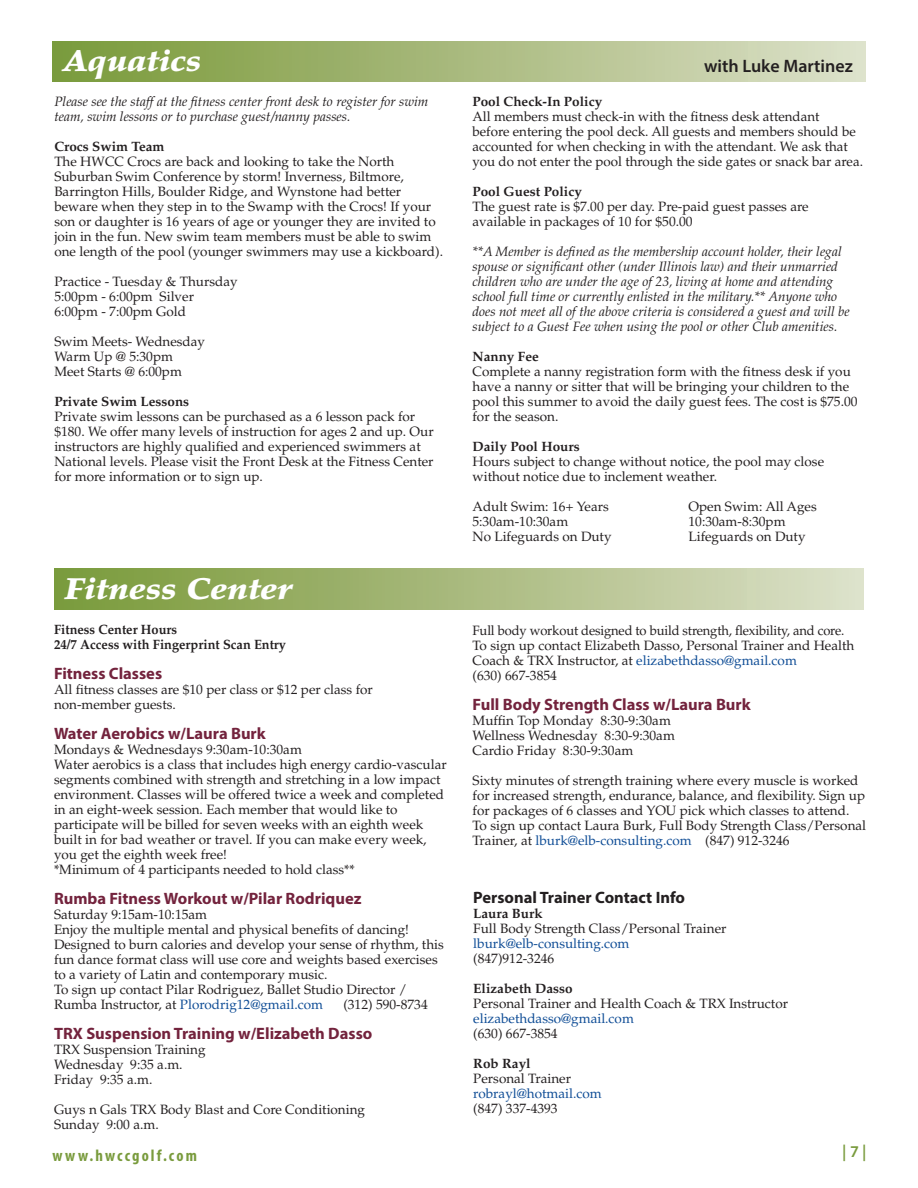
<style>
.page{position:relative;width:918px;height:1188px;background:#fff}
.page>*{position:absolute;margin:0;border:0;box-sizing:border-box;transform-origin:0 0}
.t1{font:italic 900 30px "Palatino";color:#fff;scale:1.11 1}
.t2{font:600 18px "Myriad Pro";color:#231f20}
.t3{font:700 16.5px "Myriad Pro";color:#73233d}
.t4{font:700 16.5px "Myriad Pro";color:#231f20}
.t5{font:700 condensed 16.5px "Myriad Pro";letter-spacing:.13em;color:#799b3d}
.t6{font:600 16.5px "Myriad Pro";color:#799b3d}
.t7{font:13.5px/15px "Palatino";color:#231f20}
.t8{font:italic 13.5px/15px "Palatino";color:#231f20}
.t9{font:13.5px/15px "Palatino";color:#231f20;scale:.96 1}
.t10{font:700 13.5px "Palatino";color:#231f20}
.t11{font:13.5px "Palatino";color:#0f4d96}
.t12{font:700 13.5px/15px "Palatino";color:#231f20;scale:.95 1}
.s1{color:#0f4d96}
</style>
<div class="page">
<div style="left:54px;top:569px;width:810px;height:40px;background:linear-gradient(to right,#789837,#dcdfc8)"></div>
<div style="left:53px;top:41px;width:812px;height:41px;background:linear-gradient(to right,#789837,#dcdfc8)"></div>
<h1 class="t1" style="left:63px;top:43px;width:126px">Aquatics</h1>
<h2 class="t2" style="left:704px;top:55px;width:150px">with Luke Martinez</h2>
<p class="t10" style="left:472px;top:94px;width:131px">Pool Check-In Policy</p>
<p class="t7" style="left:472px;top:109px;width:392px">All members must check-in with the fitness desk attendant<br>before entering the pool deck. All guests and members should be accounted for when checking in with the attendant. We ask that you do not enter the pool through the side gates or snack bar area.</p>
<p class="t10" style="left:472px;top:184px;width:111px">Pool Guest Policy</p>
<p class="t7" style="left:472px;top:199px;width:338px">The guest rate is $7.00 per day. Pre-paid guest passes are available in packages of 10 for $50.00</p>
<p class="t8" style="left:472px;top:244px;width:379px">**A Member is defined as the membership account holder, their legal spouse or significant other (under Illinois law) and their unmarried children who are under the age of 23, living at home and attending school full time or currently enlisted in the military.** Anyone who does not meet all of the above criteria is considered a guest and will be subject to a Guest Fee when using the pool or other Club amenities.</p>
<p class="t10" style="left:472px;top:349px;width:68px">Nanny Fee</p>
<p class="t7" style="left:472px;top:364px;width:387px">Complete a nanny registration form with the fitness desk if you have a nanny or sitter that will be bringing your children to the pool this summer to avoid the daily guest fees. The cost is $75.00 for the season.</p>
<p class="t10" style="left:472px;top:439px;width:109px">Daily Pool Hours</p>
<p class="t7" style="left:472px;top:454px;width:353px">Hours subject to change without notice, the pool may close without notice due to inclement weather.</p>
<p class="t7" style="left:472px;top:499px;width:138px">Adult Swim: 16+ Years</p>
<p class="t7" style="left:688px;top:499px;width:130px">Open Swim: All Ages</p>
<p class="t7" style="left:472px;top:514px;width:97px">5:30am-10:30am</p>
<p class="t7" style="left:688px;top:514px;width:99px">10:30am-8:30pm</p>
<p class="t7" style="left:472px;top:529px;width:141px">No Lifeguards on Duty</p>
<p class="t7" style="left:688px;top:529px;width:119px">Lifeguards on Duty</p>
<p class="t8" style="left:54px;top:94px;width:376px">Please see the staff at the fitness center front desk to register for swim team, swim lessons or to purchase guest/nanny passes.</p>
<p class="t10" style="left:54px;top:138px;width:112px">Crocs Swim Team</p>
<p class="t7" style="left:54px;top:154px;width:390px">The HWCC Crocs are back and looking to take the North Suburban Swim Conference by storm! Inverness, Biltmore, Barrington Hills, Boulder Ridge, and Wynstone had better beware when they step in to the Swamp with the Crocs! If your son or daughter is 16 years of age or younger they are invited to join in the fun. New swim team members must be able to swim one length of the pool (younger swimmers may use a kickboard).</p>
<p class="t7" style="left:54px;top:274px;width:185px">Practice - Tuesday &amp; Thursday<br>5:00pm - 6:00pm Silver<br>6:00pm - 7:00pm Gold</p>
<p class="t7" style="left:54px;top:334px;width:152px">Swim Meets- Wednesday<br>Warm Up @ 5:30pm<br>Meet Starts @ 6:00pm</p>
<p class="t10" style="left:54px;top:393px;width:136px">Private Swim Lessons</p>
<p class="t7" style="left:54px;top:409px;width:381px">Private swim lessons can be purchased as a 6 lesson pack for $180. We offer many levels of instruction for ages 2 and up. Our instructors are highly qualified and experienced swimmers at National levels. Please visit the Front Desk at the Fitness Center for more information or to sign up.</p>
<h1 class="t1" style="left:64px;top:570px;width:207px">Fitness Center</h1>
<p class="t12" style="left:54px;top:622px;width:246px">Fitness Center Hours<br>24/7 Access with Fingerprint Scan Entry</p>
<p class="t3" style="left:54px;top:663px;width:110px">Fitness Classes</p>
<p class="t7" style="left:54px;top:683px;width:320px">All fitness classes are $10 per class or $12 per class for non-member guests.</p>
<p class="t3" style="left:54px;top:723px;width:213px">Water Aerobics w/Laura Burk</p>
<p class="t7" style="left:54px;top:743px;width:394px">Mondays &amp; Wednesdays 9:30am-10:30am<br>Water aerobics is a class that includes high energy cardio-vascular segments combined with strength and stretching in a low impact environment. Classes will be offered twice a week and completed in an eight-week session. Each member that would like to participate will be billed for seven weeks with an eighth week built in for bad weather or travel. If you can make every week, you get the eighth week free!<br>*Minimum of 4 participants needed to hold class**</p>
<p class="t3" style="left:54px;top:888px;width:309px">Rumba Fitness Workout w/Pilar Rodriquez</p>
<p class="t7" style="left:54px;top:908px;width:391px">Saturday 9:15am-10:15am<br>Enjoy the multiple mental and physical benefits of dancing!<br>Designed to burn calories and develop your sense of rhythm, this fun dance format class will use core and weights based exercises to a variety of Latin and contemporary music.<br>To sign up contact Pilar Rodriguez, Ballet Studio Director / Rumba Instructor, at <span class="s1">Plorodrig12@gmail.com</span></p>
<p class="t7" style="left:343px;top:998px;width:86px">(312) 590-8734</p>
<p class="t3" style="left:54px;top:1023px;width:320px">TRX Suspension Training w/Elizabeth Dasso</p>
<p class="t7" style="left:54px;top:1043px;width:153px">TRX Suspension Training<br>Wednesday 9:35 a.m.<br>Friday 9:35 a.m.</p>
<p class="t7" style="left:54px;top:1103px;width:313px">Guys n Gals TRX Body Blast and Core Conditioning<br>Sunday 9:00 a.m.</p>
<p class="t9" style="left:473px;top:623px;width:399px">Full body workout designed to build strength, flexibility, and core.<br>To sign up contact Elizabeth Dasso, Personal Trainer and Health Coach &amp; TRX Instructor, at <span class="s1">elizabethdasso@gmail.com<br></span>(630) 667-3854</p>
<p class="t3" style="left:473px;top:694px;width:280px">Full Body Strength Class w/Laura Burk</p>
<p class="t7" style="left:473px;top:713px;width:204px">Muffin Top Monday 8:30-9:30am<br>Wellness Wednesday 8:30-9:30am<br>Cardio Friday 8:30-9:30am</p>
<p class="t7" style="left:473px;top:773px;width:395px">Sixty minutes of strength training where every muscle is worked for increased strength, endurance, balance, and flexibility. Sign up for packages of 6 classes and YOU pick which classes to attend.<br>To sign up contact Laura Burk, Full Body Strength Class/Personal Trainer, at <span class="s1">lburk@elb-consulting.com</span> (847) 912-3246</p>
<p class="t4" style="left:473px;top:886px;width:213px">Personal Trainer Contact Info</p>
<p class="t10" style="left:473px;top:905px;width:71px">Laura Burk</p>
<p class="t7" style="left:473px;top:921px;width:255px">Full Body Strength Class/Personal Trainer</p>
<p class="t11" style="left:473px;top:935px;width:158px">lburk@elb-consulting.com</p>
<p class="t7" style="left:473px;top:951px;width:82px">(847)912-3246</p>
<p class="t10" style="left:473px;top:980px;width:101px">Elizabeth Dasso</p>
<p class="t7" style="left:473px;top:996px;width:316px">Personal Trainer and Health Coach &amp; TRX Instructor</p>
<p class="t11" style="left:473px;top:1010px;width:162px">elizabethdasso@gmail.com</p>
<p class="t7" style="left:473px;top:1026px;width:86px">(630) 667-3854</p>
<p class="t10" style="left:473px;top:1055px;width:59px">Rob Rayl</p>
<p class="t7" style="left:473px;top:1071px;width:99px">Personal Trainer</p>
<p class="t11" style="left:473px;top:1085px;width:130px">robrayl@hotmail.com</p>
<p class="t7" style="left:473px;top:1101px;width:86px">(847) 337-4393</p>
<p class="t5" style="left:52px;top:1145px;width:146px">www.hwccgolf.com</p>
<p class="t6" style="left:842px;top:1141px;width:26px">| 7 |</p>
</div>
